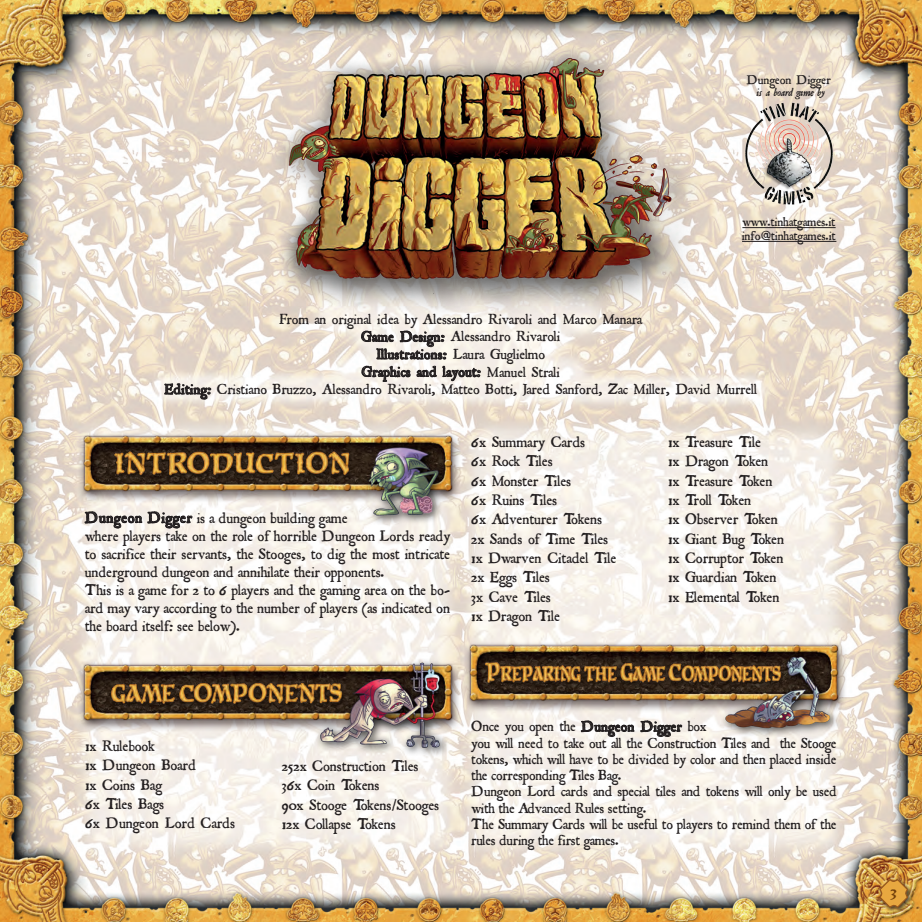
<style>
.page{position:relative;width:922px;height:922px;background:#fff}
.page>*{position:absolute;margin:0;border:0;box-sizing:border-box;transform-origin:0 0}
.t1{font:16.88px "Roman Antique";color:#703e0a;scale:1.33 1}
.t2{font:16.25px/19.4px "Roman Antique";color:#231f20}
.t3{font:15.62px/16.2px "Roman Antique";letter-spacing:-.005em;color:#231f20;text-align:center}
.t4{font:13.75px/13.8px "Roman Antique";color:#231f20}
.t5{font:italic 12.5px "Roman Antique";color:#231f20}
</style>
<div class="page">
<img style="left:0;top:0;width:921px;height:921px">
<img style="left:73px;top:641px;width:389px;height:119px">
<img style="left:248px;top:27px;width:463px;height:296px">
<svg style="left:361px;top:330px;width:119px;height:52px;background:#c4c0ba"></svg>
<svg style="left:164px;top:380px;width:47px;height:19px"></svg>
<hr style="left:742px;top:227px;width:93px;height:1px;background:#231f20">
<hr style="left:741px;top:241px;width:95px;height:1px;background:#231f20">
<img style="left:741px;top:98px;width:95px;height:111px">
<img style="left:73px;top:405px;width:389px;height:126px">
<svg style="left:85px;top:511px;width:107px;height:17px;background:#b0aba7"></svg>
<img style="left:459px;top:622px;width:389px;height:119px">
<svg style="left:580px;top:720px;width:54px;height:16px"></svg>
<svg style="left:640px;top:720px;width:42px;height:16px"></svg>
<div style="left:877px;top:877px;width:36px;height:36px;background:#231f20;opacity:.75"></div>
<svg style="left:878px;top:877px;width:31px;height:31px"></svg>
<img style="left:80px;top:442px;width:307px;height:43px">
<img style="left:75px;top:671px;width:302px;height:42px">
<img style="left:465px;top:652px;width:346px;height:42px">
<p class="t4" style="left:746px;top:73px;width:86px">Dungeon Digger</p>
<p class="t5" style="left:756px;top:85px;width:70px">is a board game by</p>
<p class="t4" style="left:741px;top:215px;width:95px">www.tinhatgames.it info@tinhatgames.it</p>
<p class="t3" style="left:165px;top:310px;width:594px;line-height:17.5px">From an original idea by Alessandro Rivaroli and Marco Manara<br>Game Design: Alessandro Rivaroli<br>Illustrations: Laura Guglielmo<br>Graphics and layout: Manuel Strali<br>Editing: Cristiano Bruzzo, Alessandro Rivaroli, Matteo Botti, Jared Sanford, Zac Miller, David Murrell</p>
<p class="t2" style="left:85px;top:508px;width:367px;line-height:18.1px">Dungeon Digger is a dungeon building game<br>where players take on the role of horrible Dungeon Lords ready to sacrifice their servants, the Stooges, to dig the most intricate underground dungeon and annihilate their opponents.<br>This is a game for 2 to 6 players and the gaming area on the bo&shy;ard may vary according to the number of players (as indicated on the board itself: see below).</p>
<p class="t2" style="left:471px;top:432px;width:146px">6x Summary Cards<br>6x Rock Tiles<br>6x Monster Tiles<br>6x Ruins Tiles<br>6x Adventurer Tokens<br>2x Sands of Time Tiles<br>1x Dwarven Citadel Tile<br>2x Eggs Tiles<br>3x Cave Tiles<br>1x Dragon Tile</p>
<p class="t2" style="left:668px;top:432px;width:117px">1x Treasure Tile<br>1x Dragon Token<br>1x Treasure Token<br>1x Troll Token<br>1x Observer Token<br>1x Giant Bug Token<br>1x Corruptor Token<br>1x Guardian Token<br>1x Elemental Token</p>
<p class="t2" style="left:85px;top:736px;width:151px">1x Rulebook<br>1x Dungeon Board<br>1x Coins Bag<br>6x Tiles Bags<br>6x Dungeon Lord Cards</p>
<p class="t2" style="left:282px;top:756px;width:159px">252x Construction Tiles<br>36x Coin Tokens<br>90x Stooge Tokens/Stooges<br>12x Collapse Tokens</p>
<p class="t3" style="left:471px;top:718px;width:367px;text-align:left">Once you open the Dungeon Digger box<br>you will need to take out all the Construction Tiles and the Stooge tokens, which will have to be divided by color and then placed inside the corresponding Tiles Bag.<br>Dungeon Lord cards and special tiles and tokens will only be used with the Advanced Rules setting.<br>The Summary Cards will be useful to players to remind them of the rules during the first games.</p>
<p class="t1" style="left:890px;top:879px;width:7px">3</p>
</div>
